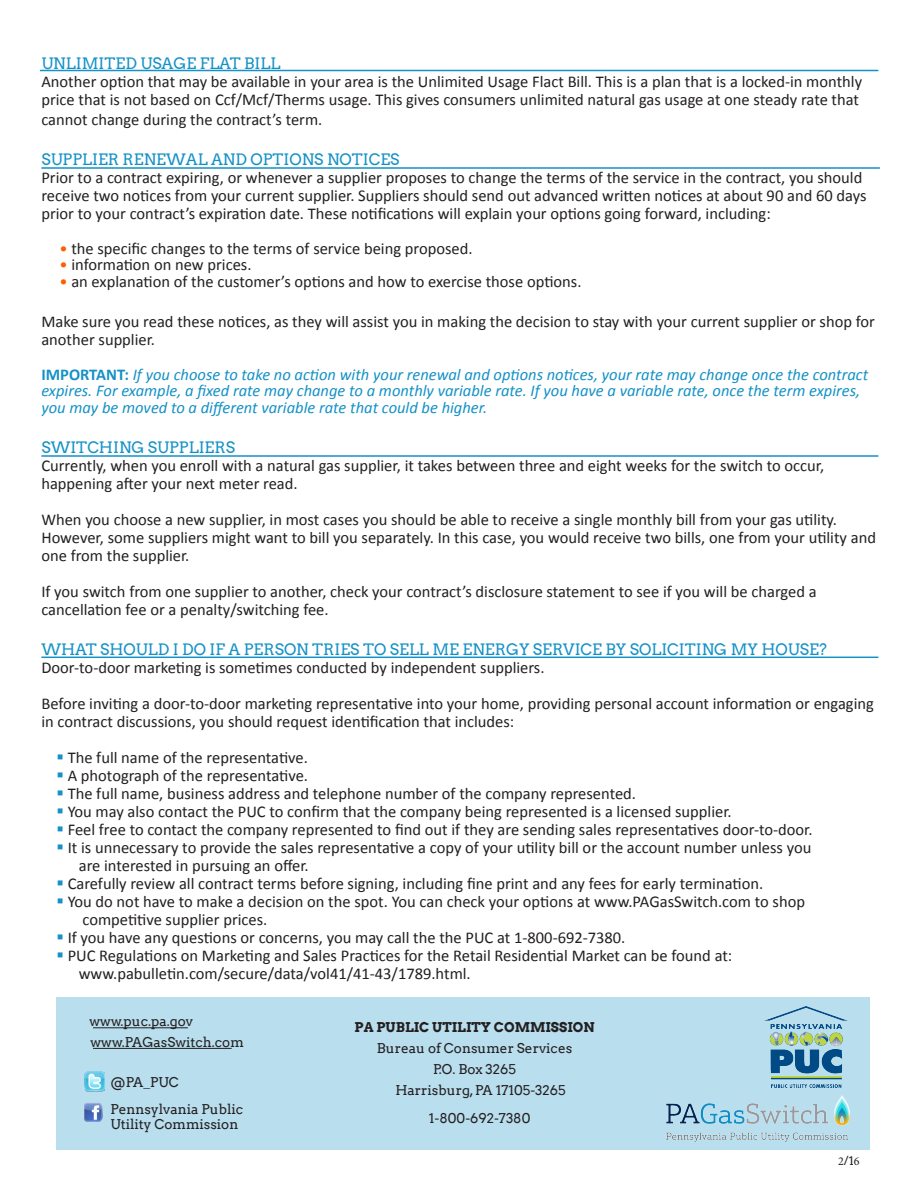
<style>
.page{position:relative;width:918px;height:1188px;background:#fff}
.page>*{position:absolute;margin:0;border:0;box-sizing:border-box;transform-origin:0 0}
.t1{font:16.5px/18px "Calibri";color:#231f20}
.t2{font:italic 16.5px/16.5px "Calibri";color:#1491c7}
.t3{font:15.75px "Arvo";color:#1491c7}
.t4{font:13.5px/21px "Arvo";color:#231f20}
.t5{font:700 13.5px "Arvo";color:#231f20}
.t6{font:12px "Minion Pro";color:#231f20}
.s1{color:#ff5c00}
.s2{font-weight:700;font-style:normal}
.s3{color:#1491c7}
.s4{font-family:"Arvo"}
</style>
<div class="page">
<hr style="left:40px;top:70px;width:838px;height:1px;background:#1491c7">
<hr style="left:41px;top:455px;width:837px;height:2px;background:#1491c7">
<div style="left:56px;top:997px;width:814px;height:152px;background:#b9deee"></div>
<img style="left:85px;top:1072px;width:19px;height:19px">
<img style="left:83px;top:1103px;width:20px;height:19px">
<img style="left:765px;top:1006px;width:83px;height:81px">
<img style="left:666px;top:1095px;width:183px;height:47px">
<hr style="left:41px;top:657px;width:837px;height:1px;background:#1491c7">
<hr style="left:93px;top:1027px;width:95px;height:1px;background:#231f20">
<hr style="left:93px;top:1048px;width:139px;height:1px;background:#231f20">
<hr style="left:41px;top:167px;width:839px;height:2px;background:#1491c7">
<p class="t3" style="left:41px;top:54px;width:241px">UNLIMITED USAGE FLAT BILL</p>
<p class="t1" style="left:41px;top:71px;width:822px">Another option that may be available in your area is the Unlimited Usage Flact Bill. This is a plan that is a locked-in monthly price that is not based on Ccf/Mcf/Therms usage. This gives consumers unlimited natural gas usage at one steady rate that</p>
<p class="t1" style="left:41px;top:110px;width:282px">cannot change during the contract’s term.</p>
<p class="t3" style="left:41px;top:150px;width:360px">SUPPLIER RENEWAL AND OPTIONS NOTICES</p>
<p class="t1" style="left:41px;top:168px;width:827px">Prior to a contract expiring, or whenever a supplier proposes to change the terms of the service in the contract, you should receive two notices from your current supplier. Suppliers should send out advanced written notices at about 90 and 60 days prior to your contract’s expiration date. These notifications will explain your options going forward, including:</p>
<p class="t1" style="left:59px;top:239px;width:415px"><span class="s1">•</span> the specific changes to the terms of service being proposed.</p>
<p class="t1" style="left:59px;top:255px;width:194px"><span class="s1">•</span> information on new prices.</p>
<p class="t1" style="left:59px;top:272px;width:524px"><span class="s1">•</span> an explanation of the customer’s options and how to exercise those options.</p>
<p class="t1" style="left:41px;top:312px;width:835px">Make sure you read these notices, as they will assist you in making the decision to stay with your current supplier or shop for another supplier.</p>
<p class="t2" style="left:41px;top:365px;width:828px"><span class="s2">IMPORTANT:</span> If you choose to take no action with your renewal and options notices, your rate may change once the contract expires. For example, a fixed rate may change to a monthly variable rate. If you have a variable rate, once the term expires, you may be moved to a different variable rate that could be higher.</p>
<p class="t3" style="left:41px;top:438px;width:195px">SWITCHING SUPPLIERS</p>
<p class="t1" style="left:41px;top:456px;width:784px">Currently, when you enroll with a natural gas supplier, it takes between three and eight weeks for the switch to occur, happening after your next meter read.</p>
<p class="t1" style="left:41px;top:510px;width:836px">When you choose a new supplier, in most cases you should be able to receive a single monthly bill from your gas utility.<br>However, some suppliers might want to bill you separately. In this case, you would receive two bills, one from your utility and one from the supplier.</p>
<p class="t1" style="left:41px;top:582px;width:777px">If you switch from one supplier to another, check your contract’s disclosure statement to see if you will be charged a cancellation fee or a penalty/switching fee.</p>
<p class="t3" style="left:41px;top:640px;width:787px">WHAT SHOULD I DO IF A PERSON TRIES TO SELL ME ENERGY SERVICE BY SOLICITING MY HOUSE?</p>
<p class="t1" style="left:41px;top:658px;width:505px">Door-to-door marketing is sometimes conducted by independent suppliers.</p>
<p class="t1" style="left:41px;top:694px;width:834px">Before inviting a door-to-door marketing representative into your home, providing personal account information or engaging in contract discussions, you should request identification that includes:</p>
<p class="t1" style="left:56px;top:748px;width:253px"><span class="s3">▪</span> The full name of the representative.</p>
<p class="t1" style="left:56px;top:766px;width:253px"><span class="s3">▪</span> A photograph of the representative.</p>
<p class="t1" style="left:56px;top:784px;width:581px"><span class="s3">▪</span> The full name, business address and telephone number of the company represented.</p>
<p class="t1" style="left:56px;top:802px;width:677px"><span class="s3">▪</span> You may also contact the PUC to confirm that the company being represented is a licensed supplier.</p>
<p class="t1" style="left:56px;top:820px;width:758px"><span class="s3">▪</span> Feel free to contact the company represented to find out if they are sending sales representatives door-to-door.</p>
<p class="t1" style="left:79px;top:838px;width:734px;text-indent:-22px"><span class="s3">▪</span> It is unnecessary to provide the sales representative a copy of your utility bill or the account number unless you are interested in pursuing an offer.</p>
<p class="t1" style="left:56px;top:874px;width:708px"><span class="s3">▪</span> Carefully review all contract terms before signing, including fine print and any fees for early termination.</p>
<p class="t1" style="left:83px;top:892px;width:724px;text-indent:-26px"><span class="s3">▪</span> You do not have to make a decision on the spot. You can check your options at www.PAGasSwitch.com to shop competitive supplier prices.</p>
<p class="t1" style="left:56px;top:928px;width:571px"><span class="s3">▪</span> If you have any questions or concerns, you may call the the PUC at 1-800-692-7380.</p>
<p class="t1" style="left:56px;top:946px;width:678px"><span class="s3">▪</span> PUC Regulations on Marketing and Sales Practices for the Retail Residential Market can be found at:</p>
<p class="t1" style="left:79px;top:964px;width:394px">www.pabulletin.com/secure/data/vol41/41-43/1789.html.</p>
<p class="t5" style="left:355px;top:1018px;width:241px">PA PUBLIC UTILITY COMMISSION</p>
<p class="t4" style="left:377px;top:1038px;width:197px">Bureau of Consumer Services</p>
<p class="t4" style="left:433px;top:1059px;width:84px">P.O. Box 3265</p>
<p class="t4" style="left:395px;top:1080px;width:172px">Harrisburg, PA 17105-3265</p>
<p class="t4" style="left:89px;top:1011px;width:156px">www.puc.pa.gov www.PAGasSwitch.com</p>
<p class="t4" style="left:110px;top:1068px;width:134px;line-height:27px">@PA_PUC<br>Pennsylvania Public</p>
<p class="t4" style="left:110px;top:1113px;width:129px">Utility Commission</p>
<p class="t4" style="left:429px;top:1108px;width:103px">1-800-692-7380</p>
<p class="t6" style="left:838px;top:1153px;width:23px">2<span class="s4">/1</span>6</p>
</div>
